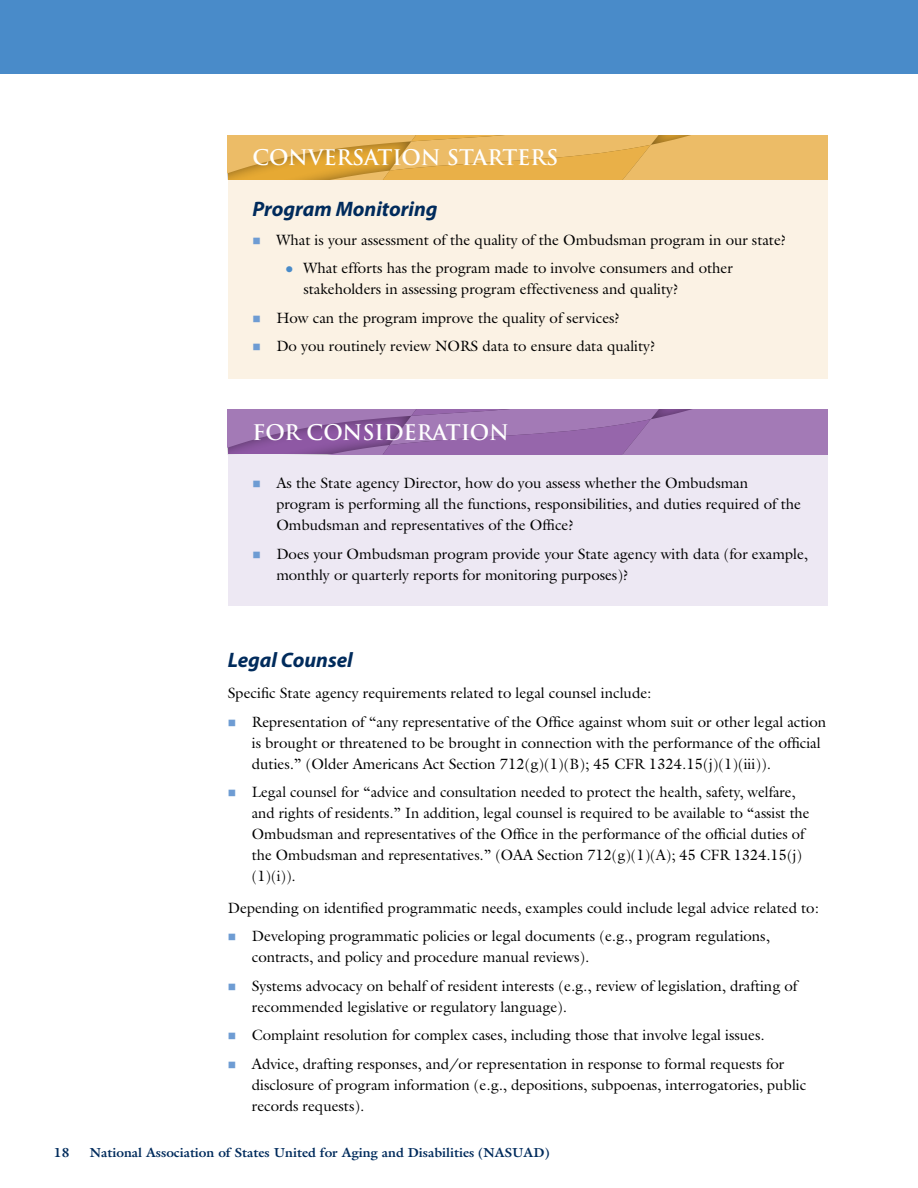
<style>
.page{position:relative;width:918px;height:1188px;background:#fff}
.page>*{position:absolute;margin:0;border:0;box-sizing:border-box;transform-origin:0 0}
.t1{font:700 21px "Trajan Pro";color:#fff}
.t2{font:italic 700 21px "Myriad Pro";color:#002b5c}
.t3{font:15px/21px "Galliard";color:#000}
.t4{font:700 13.2px "Galliard";color:#002b5c}
.s1{color:#6e9cd3}
</style>
<div class="page">
<div style="left:0;top:0;width:918px;height:73px;background:#498bc9"></div>
<div style="left:228px;top:145px;width:600px;height:234px;background:#fbf2e4"></div>
<svg style="left:228px;top:135px;width:600px;height:45px;background:#e7b457"></svg>
<div style="left:228px;top:420px;width:600px;height:185px;background:#ede8f3"></div>
<svg style="left:228px;top:409px;width:600px;height:45px;background:#9b6fae"></svg>
<h1 class="t1" style="left:252px;top:145px;width:307px">CONVERSATION STARTERS</h1>
<h1 class="t2" style="left:252px;top:198px;width:187px">Program Monitoring</h1>
<p class="t3" style="left:252px;top:225px;width:535px;line-height:28.5px;text-align:center"><span class="s1">■</span> What is your assessment of the quality of the Ombudsman program in our state?<br>What efforts has the program made to involve consumers and other</p>
<p class="t3" style="left:303px;top:278px;width:377px">stakeholders in assessing program effectiveness and quality?</p>
<p class="t3" style="left:252px;top:307px;width:369px"><span class="s1">■</span> How can the program improve the quality of services?</p>
<p class="t3" style="left:252px;top:335px;width:405px"><span class="s1">■</span> Do you routinely review NORS data to ensure data quality?</p>
<h1 class="t1" style="left:252px;top:419px;width:258px">FOR CONSIDERATION</h1>
<p class="t3" style="left:276px;top:472px;width:526px;text-indent:-24px"><span class="s1">■</span> As the State agency Director, how do you assess whether the Ombudsman program is performing all the functions, responsibilities, and duties required of the<br>Ombudsman and representatives of the Office?</p>
<p class="t3" style="left:276px;top:543px;width:533px;text-indent:-24px"><span class="s1">■</span> Does your Ombudsman program provide your State agency with data (for example, monthly or quarterly reports for monitoring purposes)?</p>
<h1 class="t2" style="left:228px;top:648px;width:126px">Legal Counsel</h1>
<p class="t3" style="left:228px;top:683px;width:425px">Specific State agency requirements related to legal counsel include:</p>
<p class="t3" style="left:252px;top:711px;width:576px;text-indent:-24px"><span class="s1">■</span> Representation of “any representative of the Office against whom suit or other legal action is brought or threatened to be brought in connection with the performance of the official duties.” (Older Americans Act Section 712(g)(1)(B); 45 CFR 1324.15(j)(1)(iii)).</p>
<p class="t3" style="left:252px;top:782px;width:559px;text-indent:-24px"><span class="s1">■</span> Legal counsel for “advice and consultation needed to protect the health, safety, welfare, and rights of residents.” In addition, legal counsel is required to be available to “assist the Ombudsman and representatives of the Office in the performance of the official duties of the Ombudsman and representatives.” (OAA Section 712(g)(1)(A); 45 CFR 1324.15(j) (1)(i)).</p>
<p class="t3" style="left:228px;top:897px;width:593px">Depending on identified programmatic needs, examples could include legal advice related to:</p>
<p class="t3" style="left:252px;top:926px;width:520px;text-indent:-24px"><span class="s1">■</span> Developing programmatic policies or legal documents (e.g., program regulations, contracts, and policy and procedure manual reviews).</p>
<p class="t3" style="left:252px;top:975px;width:547px;text-indent:-24px"><span class="s1">■</span> Systems advocacy on behalf of resident interests (e.g., review of legislation, drafting of recommended legislative or regulatory language).</p>
<p class="t3" style="left:228px;top:1025px;width:538px"><span class="s1">■</span> Complaint resolution for complex cases, including those that involve legal issues.</p>
<p class="t3" style="left:252px;top:1053px;width:556px;text-indent:-24px"><span class="s1">■</span> Advice, drafting responses, and/or representation in response to formal requests for disclosure of program information (e.g., depositions, subpoenas, interrogatories, public records requests).</p>
<p class="t4" style="left:54px;top:1143px;width:17px">18</p>
<p class="t4" style="left:90px;top:1143px;width:461px">National Association of States United for Aging and Disabilities (NASUAD)</p>
</div>
